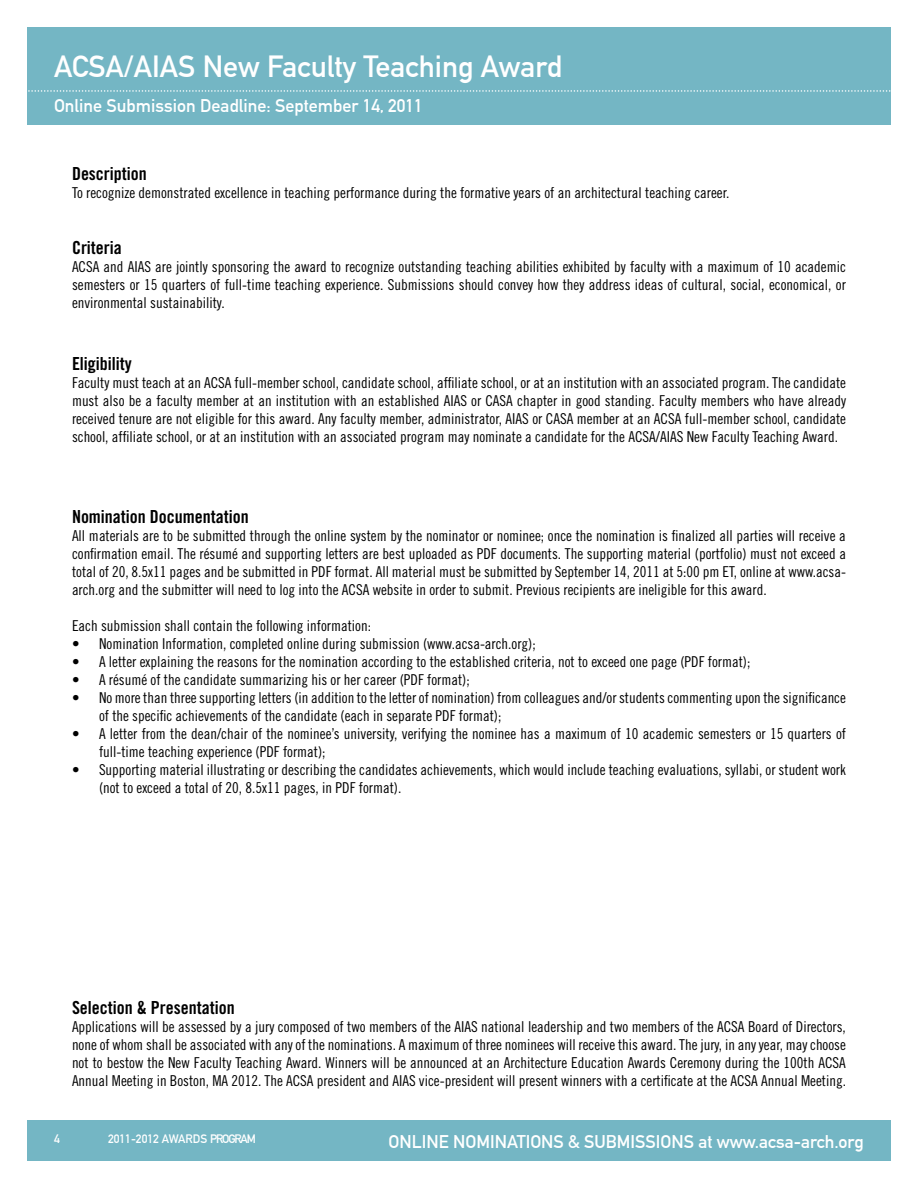
<style>
.page{position:relative;width:918px;height:1188px;background:#fff}
.page>*{position:absolute;margin:0;border:0;box-sizing:border-box;transform-origin:0 0}
.t1{font:30px "DIN Mittelschrift";color:#fff}
.t2{font:18px "DIN Mittelschrift";color:#fff}
.t3{font:18px "Trade Gothic LT Std Bd Cn 20";color:#000}
.t4{font:15px/18px "Trade Gothic LT Std Cn 18";color:#000;text-align:justify}
.t5{font:12px "DIN Mittelschrift";color:#fff}
</style>
<div class="page">
<div style="left:27px;top:1121px;width:864px;height:40px;background:#74b6c4"></div>
<div style="left:27px;top:27px;width:864px;height:98px;background:#74b6c4"></div>
<svg style="left:28px;top:90px;width:863px;height:2px"></svg>
<h1 class="t1" style="left:54px;top:48px;width:510px">ACSA/AIAS New Faculty Teaching Award</h1>
<p class="t2" style="left:54px;top:95px;width:370px">Online Submission Deadline: September 14, 2011</p>
<p class="t3" style="left:72px;top:163px;width:76px">Description</p>
<p class="t4" style="left:72px;top:184px;width:659px">To recognize demonstrated excellence in teaching performance during the formative years of an architectural teaching career.</p>
<p class="t3" style="left:72px;top:237px;width:51px">Criteria</p>
<p class="t4" style="left:72px;top:258px;width:775px">ACSA and AIAS are jointly sponsoring the award to recognize outstanding teaching abilities exhibited by faculty with a maximum of 10 academic semesters or 15 quarters of full-time teaching experience. Submissions should convey how they address ideas of cultural, social, economical, or environmental sustainability.</p>
<p class="t3" style="left:72px;top:353px;width:61px">Eligibility</p>
<p class="t4" style="left:72px;top:373px;width:776px">Faculty must teach at an ACSA full-member school, candidate school, affiliate school, or at an institution with an associated program. The candidate must also be a faculty member at an institution with an established AIAS or CASA chapter in good standing. Faculty members who have already received tenure are not eligible for this award. Any faculty member, administrator, AIAS or CASA member at an ACSA full-member school, candidate school, affiliate school, or at an institution with an associated program may nominate a candidate for the ACSA/AIAS New Faculty Teaching Award.</p>
<p class="t3" style="left:72px;top:506px;width:178px">Nomination Documentation</p>
<p class="t4" style="left:72px;top:526px;width:776px">All materials are to be submitted through the online system by the nominator or nominee; once the nomination is finalized all parties will receive a confirmation email. The résumé and supporting letters are best uploaded as PDF documents. The supporting material (portfolio) must not exceed a total of 20, 8.5x11 pages and be submitted in PDF format. All material must be submitted by September 14, 2011 at 5:00 pm ET, online at www.acsa&shy;arch.org and the submitter will need to log into the ACSA website in order to submit. Previous recipients are ineligible for this award.</p>
<p class="t4" style="left:72px;top:616px;width:301px">Each submission shall contain the following information:</p>
<p class="t4" style="left:72px;top:634px;width:465px">• Nomination Information, completed online during submission (www.acsa-arch.org);</p>
<p class="t4" style="left:72px;top:652px;width:680px">• A letter explaining the reasons for the nomination according to the established criteria, not to exceed one page (PDF format);</p>
<p class="t4" style="left:72px;top:670px;width:399px">• A résumé of the candidate summarizing his or her career (PDF format);</p>
<p class="t4" style="left:99px;top:688px;width:749px;text-indent:-27px">• No more than three supporting letters (in addition to the letter of nomination) from colleagues and/or students commenting upon the significance of the specific achievements of the candidate (each in separate PDF format);</p>
<p class="t4" style="left:99px;top:724px;width:749px;text-indent:-27px">• A letter from the dean/chair of the nominee’s university, verifying the nominee has a maximum of 10 academic semesters or 15 quarters of full-time teaching experience (PDF format);</p>
<p class="t4" style="left:99px;top:760px;width:748px;text-indent:-27px">• Supporting material illustrating or describing the candidates achievements, which would include teaching evaluations, syllabi, or student work (not to exceed a total of 20, 8.5x11 pages, in PDF format).</p>
<p class="t3" style="left:72px;top:997px;width:164px">Selection &amp; Presentation</p>
<p class="t4" style="left:72px;top:1017px;width:776px">Applications will be assessed by a jury composed of two members of the AIAS national leadership and two members of the ACSA Board of Directors, none of whom shall be associated with any of the nominations. A maximum of three nominees will receive this award. The jury, in any year, may choose not to bestow the New Faculty Teaching Award. Winners will be announced at an Architecture Education Awards Ceremony during the 100th ACSA Annual Meeting in Boston, MA 2012. The ACSA president and AIAS vice-president will present winners with a certificate at the ACSA Annual Meeting.</p>
<p class="t5" style="left:54px;top:1132px;width:7px">4</p>
<p class="t5" style="left:108px;top:1132px;width:148px">2011-2012 AWARDS PROGRAM</p>
<p class="t2" style="left:389px;top:1131px;width:477px">online nominations &amp; submissions at www.acsa-arch.org</p>
</div>
